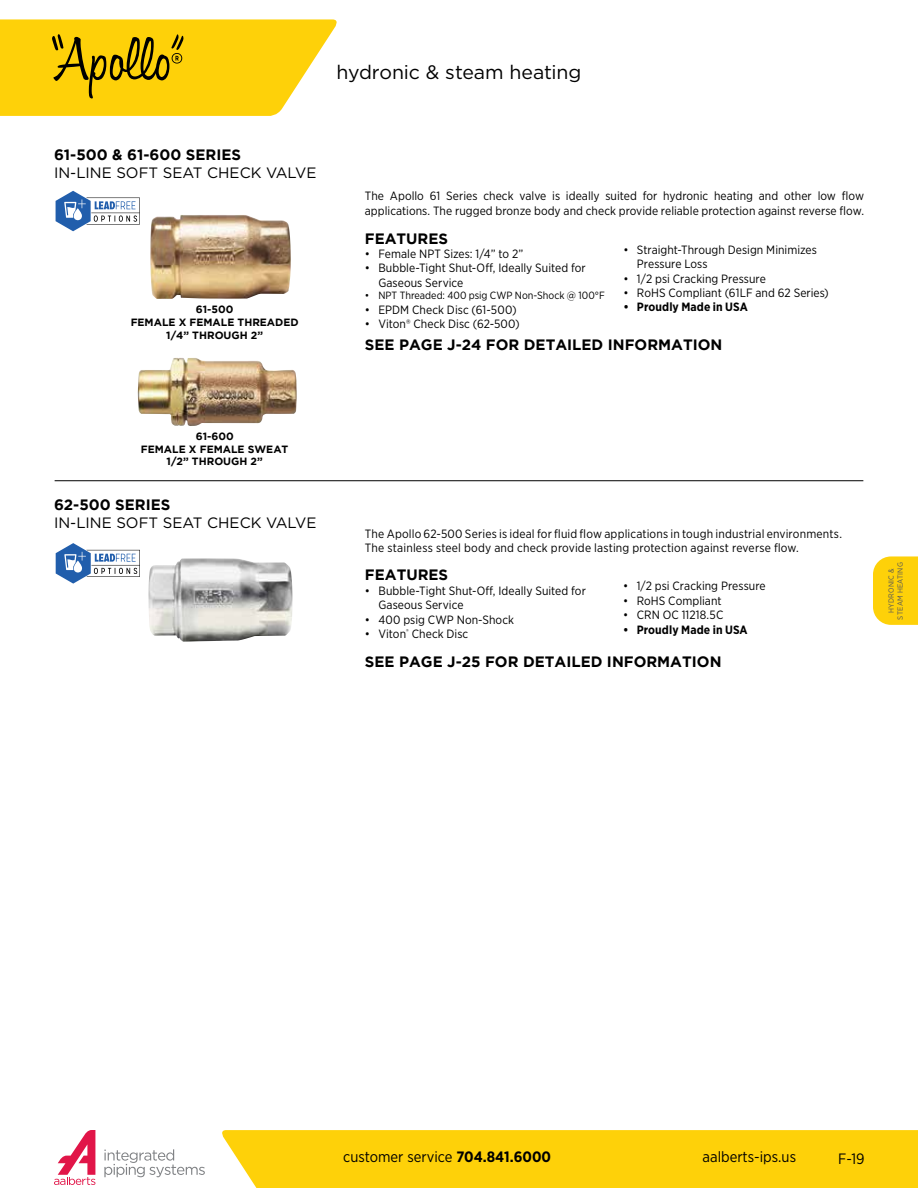
<style>
.page{position:relative;width:918px;height:1188px;background:#fff}
.page>*{position:absolute;margin:0;border:0;box-sizing:border-box;transform-origin:0 0}
.t1{font:19.5px "Gotham";letter-spacing:-.005em;color:#000}
.t2{font:700 15px "Gotham";color:#000}
.t3{font:15px "Gotham";color:#000}
.t4{font:15px "Gotham Narrow";color:#000}
.t5{font:12px/14.4px "Gotham Narrow";letter-spacing:.005em;color:#000}
.t6{font:700 12px "Gotham Narrow";letter-spacing:.01em;color:#000}
.t7{font:700 10.5px/12.6px "Gotham";color:#000;text-align:center}
.t8{font:10.5px "Gotham Narrow";color:#000}
.t9{font:7.5px/9px "Gotham Narrow";letter-spacing:.03em;color:#55565a;text-align:center}
.s1{font-weight:700}
</style>
<div class="page">
<div style="left:222px;top:1130px;width:696px;height:58px;background:#fed109"></div>
<svg style="left:54px;top:1130px;width:41px;height:55px"></svg>
<svg style="left:104px;top:1149px;width:101px;height:28px"></svg>
<svg style="left:873px;top:556px;width:45px;height:69px;background:#fed316"></svg>
<svg style="left:0;top:19px;width:337px;height:97px;background:#f1ca1e"></svg>
<svg style="left:56px;top:543px;width:84px;height:41px"></svg>
<img style="left:149px;top:558px;width:144px;height:84px">
<img style="left:150px;top:215px;width:141px;height:84px">
<img style="left:138px;top:358px;width:159px;height:68px">
<svg style="left:56px;top:191px;width:84px;height:40px"></svg>
<hr style="left:55px;top:480px;width:808px;height:1px;background:#000">
<h1 class="t1" style="left:337px;top:59px;width:246px">hydronic &amp; steam heating</h1>
<p class="t2" style="left:54px;top:146px;width:189px">61-500 &amp; 61-600 SERIES</p>
<p class="t3" style="left:54px;top:163px;width:264px">IN-LINE SOFT SEAT CHECK VALVE</p>
<p class="t7" style="left:131px;top:303px;width:170px">61-500<br>FEMALE X FEMALE THREADED<br>1/4” THROUGH 2”</p>
<p class="t5" style="left:365px;top:189px;width:501px">The Apollo 61 Series check valve is ideally suited for hydronic heating and other low flow applications. The rugged bronze body and check provide reliable protection against reverse flow.</p>
<p class="t2" style="left:365px;top:230px;width:85px">FEATURES</p>
<p class="t5" style="left:365px;top:246px;width:160px">• Female NPT Sizes: 1/4” to 2”</p>
<p class="t5" style="left:378px;top:261px;width:209px;text-indent:-14px">• Bubble-Tight Shut-Off, Ideally Suited for<br>Gaseous Service</p>
<p class="t8" style="left:365px;top:289px;width:242px">• NPT Threaded: 400 psig CWP Non-Shock @ 100°F</p>
<p class="t5" style="left:365px;top:302px;width:153px">• EPDM Check Disc (61-500)</p>
<p class="t5" style="left:365px;top:317px;width:156px">• Viton® Check Disc (62-500)</p>
<p class="t5" style="left:637px;top:242px;width:182px;text-indent:-14px">• Straight-Through Design Minimizes<br>Pressure Loss</p>
<p class="t5" style="left:623px;top:271px;width:144px">• 1/2 psi Cracking Pressure</p>
<p class="t5" style="left:623px;top:285px;width:207px">• RoHS Compliant (61LF and 62 Series)</p>
<p class="t6" style="left:623px;top:299px;width:126px">• Proudly Made in USA</p>
<p class="t2" style="left:365px;top:336px;width:359px">SEE PAGE J-24 FOR DETAILED INFORMATION</p>
<p class="t7" style="left:141px;top:430px;width:149px">61-600<br>FEMALE X FEMALE SWEAT<br>1/2” THROUGH 2”</p>
<p class="t2" style="left:54px;top:496px;width:118px">62-500 SERIES</p>
<p class="t3" style="left:54px;top:513px;width:264px">IN-LINE SOFT SEAT CHECK VALVE</p>
<p class="t5" style="left:365px;top:526px;width:479px">The Apollo 62-500 Series is ideal for fluid flow applications in tough industrial environments.<br>The stainless steel body and check provide lasting protection against reverse flow.</p>
<p class="t2" style="left:365px;top:566px;width:85px">FEATURES</p>
<p class="t5" style="left:378px;top:583px;width:209px;text-indent:-14px">• Bubble-Tight Shut-Off, Ideally Suited for<br>Gaseous Service</p>
<p class="t5" style="left:365px;top:612px;width:151px">• 400 psig CWP Non-Shock</p>
<p class="t5" style="left:365px;top:626px;width:105px">• Viton<sup>®</sup> Check Disc</p>
<p class="t5" style="left:623px;top:579px;width:144px">• 1/2 psi Cracking Pressure</p>
<p class="t5" style="left:623px;top:593px;width:100px">• RoHS Compliant</p>
<p class="t5" style="left:623px;top:608px;width:102px">• CRN OC 11218.5C</p>
<p class="t6" style="left:623px;top:622px;width:126px">• Proudly Made in USA</p>
<p class="t2" style="left:365px;top:653px;width:358px">SEE PAGE J-25 FOR DETAILED INFORMATION</p>
<p class="t9" style="left:887px;top:620px;width:59px;rotate:-90deg">HYDRONIC &amp;<br>STEAM HEATING</p>
<p class="t4" style="left:343px;top:1148px;width:209px">customer service <span class="s1">704.841.6000</span></p>
<p class="t4" style="left:703px;top:1148px;width:95px">aalberts-ips.us</p>
<p class="t4" style="left:838px;top:1149px;width:28px">F-19</p>
</div>
